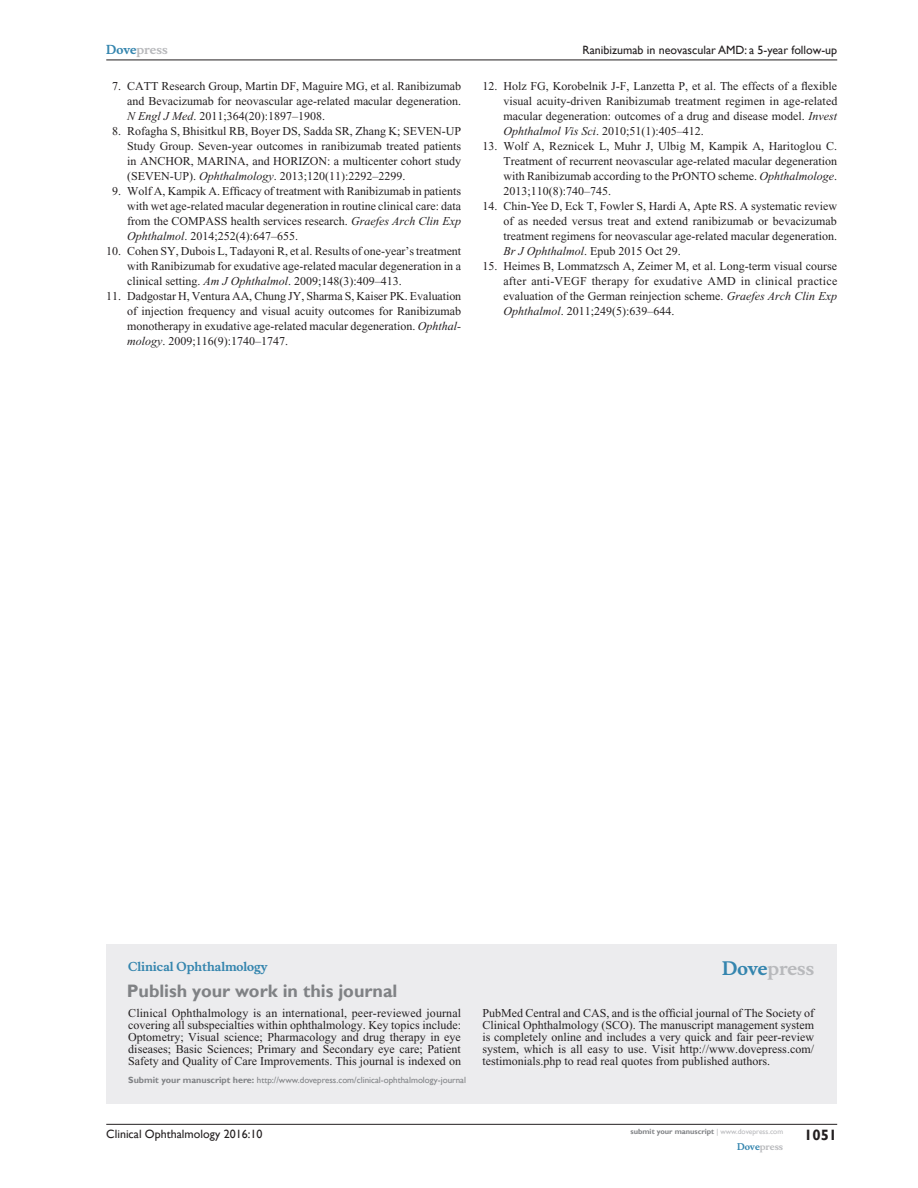
<style>
.page{position:relative;width:918px;height:1188px;background:#fff}
.page>*{position:absolute;margin:0;border:0;box-sizing:border-box;transform-origin:0 0}
.PromBx-H1{font:700 18px "Gill Sans";color:#808285}
.PromBx-Brand{font:700 18px "Musee";color:#b8b9bc}
.t1{font:700 15px "Gill Sans";color:#231f20}
.RefNL2{font:12px/15px "Times New Roman";color:#231f20;text-align:justify}
.PromBx-Tx{font:12px/12px "Times New Roman";color:#231f20;text-align:justify}
.t2{font:12px "Gill Sans";color:#231f20}
.PromBx-JrnlName{font:700 12px "Musee";color:#3485ae}
.t3{font:700 12px "Musee";color:#b8b9bc}
.PromBx-SubmitMssWebA{font:9px "Gill Sans";color:#808285}
.t4{font:700 9px "Musee";color:#b8b9bc}
.t5{font:700 7.5px "Gill Sans";color:#808285}
.s1{color:#3485ae}
.s2{font-style:italic}
.s3{font-weight:700}
.s4{font-weight:400;color:#b8b9bc}
</style>
<div class="page">
<div style="left:106px;top:944px;width:731px;height:159px;background:#ececee"></div>
<hr style="left:106px;top:1124px;width:731px;height:1px;background:#231f20">
<hr style="left:106px;top:60px;width:731px;height:1px;background:#231f20">
<p class="t3" style="left:106px;top:43px;width:63px"><span class="s1">Dove</span>press</p>
<p class="RefNL2" style="left:127px;top:79px;width:335px;text-indent:-15px">7. CATT Research Group, Martin DF, Maguire MG, et al. Ranibizumab and Bevacizumab for neovascular age-related macular degeneration.<br><span class="s2">N Engl J Med</span>. 2011;364(20):1897–1908.</p>
<p class="RefNL2" style="left:127px;top:124px;width:335px;text-indent:-15px">8. Rofagha S, Bhisitkul RB, Boyer DS, Sadda SR, Zhang K; SEVEN-UP Study Group. Seven-year outcomes in ranibizumab treated patients in ANCHOR, MARINA, and HORIZON: a multicenter cohort study (SEVEN-UP). <span class="s2">Ophthalmology</span>. 2013;120(11):2292–2299.</p>
<p class="RefNL2" style="left:127px;top:184px;width:335px;text-indent:-15px">9. Wolf A, Kampik A. Efficacy of treatment with Ranibizumab in patients with wet age-related macular degeneration in routine clinical care: data from the COMPASS health services research. <span class="s2">Graefes Arch Clin Exp Ophthalmol</span>. 2014;252(4):647–655.</p>
<p class="RefNL2" style="left:127px;top:244px;width:335px;text-indent:-21px">10. Cohen SY, Dubois L, Tadayoni R, et al. Results of one-year’s treatment with Ranibizumab for exudative age-related macular degeneration in a clinical setting. <span class="s2">Am J Ophthalmol</span>. 2009;148(3):409–413.</p>
<p class="RefNL2" style="left:127px;top:289px;width:336px;text-indent:-21px">11. Dadgostar H, Ventura AA, Chung JY, Sharma S, Kaiser PK. Evaluation of injection frequency and visual acuity outcomes for Ranibizumab monotherapy in exudative age-related macular degeneration. <span class="s2">Ophthal&shy;mology</span>. 2009;116(9):1740–1747.</p>
<p class="t2" style="left:583px;top:43px;width:256px">Ranibizumab in neovascular AMD: a 5-year follow-up</p>
<p class="RefNL2" style="left:503px;top:79px;width:336px;text-indent:-21px">12. Holz FG, Korobelnik J-F, Lanzetta P, et al. The effects of a flexible visual acuity-driven Ranibizumab treatment regimen in age-related macular degeneration: outcomes of a drug and disease model. <span class="s2">Invest Ophthalmol Vis Sci</span>. 2010;51(1):405–412.</p>
<p class="RefNL2" style="left:503px;top:139px;width:335px;text-indent:-21px">13. Wolf A, Reznicek L, Muhr J, Ulbig M, Kampik A, Haritoglou C.<br>Treatment of recurrent neovascular age-related macular degeneration with Ranibizumab according to the PrONTO scheme. <span class="s2">Ophthalmologe</span>.<br>2013;110(8):740–745.</p>
<p class="RefNL2" style="left:503px;top:199px;width:335px;text-indent:-21px">14. Chin-Yee D, Eck T, Fowler S, Hardi A, Apte RS. A systematic review of as needed versus treat and extend ranibizumab or bevacizumab treatment regimens for neovascular age-related macular degeneration.<br><span class="s2">Br J Ophthalmol</span>. Epub 2015 Oct 29.</p>
<p class="RefNL2" style="left:503px;top:259px;width:335px;text-indent:-21px">15. Heimes B, Lommatzsch A, Zeimer M, et al. Long-term visual course after anti-VEGF therapy for exudative AMD in clinical practice evaluation of the German reinjection scheme. <span class="s2">Graefes Arch Clin Exp Ophthalmol</span>. 2011;249(5):639–644.</p>
<p class="PromBx-JrnlName" style="left:128px;top:959px;width:141px">Clinical Ophthalmology</p>
<p class="PromBx-H1" style="left:127px;top:980px;width:272px">Publish your work in this journal</p>
<p class="PromBx-Brand" style="left:722px;top:958px;width:94px"><span class="s1">Dove</span>press</p>
<p class="PromBx-Tx" style="left:128px;top:1007px;width:334px">Clinical Ophthalmology is an international, peer-reviewed journal covering all subspecialties within ophthalmology. Key topics include:<br>Optometry; Visual science; Pharmacology and drug therapy in eye diseases; Basic Sciences; Primary and Secondary eye care; Patient Safety and Quality of Care Improvements. This journal is indexed on</p>
<p class="PromBx-Tx" style="left:482px;top:1007px;width:333px">PubMed Central and CAS, and is the official journal of The Society of Clinical Ophthalmology (SCO). The manuscript management system is completely online and includes a very quick and fair peer-review system, which is all easy to use. Visit http://www.dovepress.com/ testimonials.php to read real quotes from published authors.</p>
<p class="PromBx-SubmitMssWebA" style="left:128px;top:1075px;width:339px"><span class="s3">Submit your manuscript here:</span> http://www.dovepress.com/clinical-ophthalmology-journal</p>
<p class="t2" style="left:106px;top:1127px;width:158px">Clinical Ophthalmology 2016:10</p>
<p class="t5" style="left:631px;top:1127px;width:154px">submit your manuscript <span class="s4">| www.dovepress.com</span></p>
<p class="t4" style="left:737px;top:1141px;width:48px"><span class="s1">Dove</span>press</p>
<p class="t1" style="left:804px;top:1126px;width:35px">1051</p>
</div>
